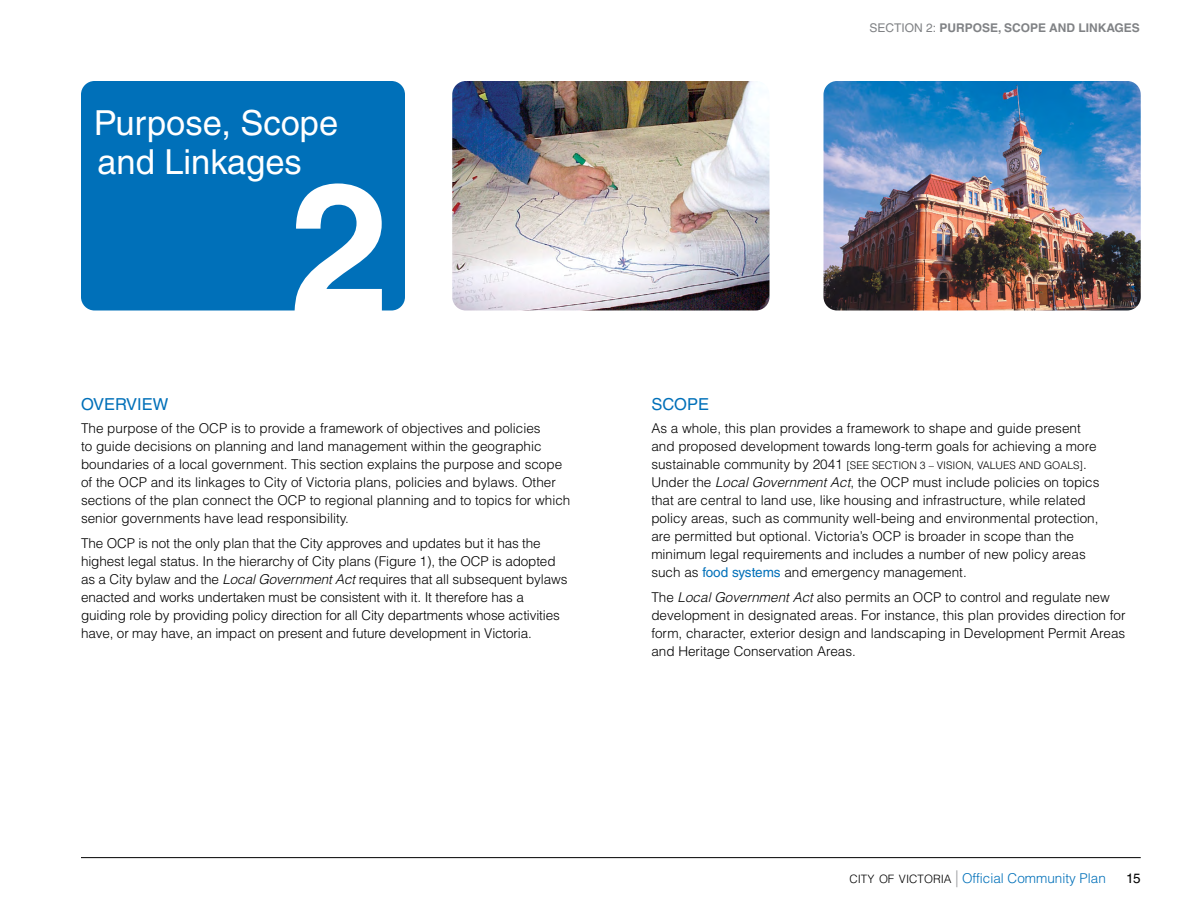
<style>
.page{position:relative;width:1188px;height:918px;background:#fff}
.page>*{position:absolute;margin:0;border:0;box-sizing:border-box;transform-origin:0 0}
.t1{font:700 180px "Helvetica LT Std";color:#fff}
.t2{font:34.5px/39px "Helvetica LT Std";color:#fff}
.t3{font:16.5px "Helvetica LT Std";color:#0070b9}
.t4{font:300 13.5px/18px "Helvetica LT Std";color:#000}
.t5{font:300 13.5px "Helvetica LT Std";color:#0070b9}
.t6{font:13.5px "Helvetica LT Std";color:#000}
.t7{font:700 12px "Helvetica LT Std";color:#808285}
.t8{font:300 10.5px "Helvetica LT Std";color:#000}
.s1{font-style:italic}
.s2{font-weight:400}
.s3{font-size:13.5px}
.s4{font-weight:400;color:#0070b9}
.s5{font-size:11.55px;color:#000}
.s6{font-size:16.8px;color:#939598}
</style>
<div class="page">
<hr style="left:81px;top:857px;width:1060px;height:1px;background:#000">
<div style="left:81px;top:81px;width:324px;height:229px;background:#0070b9;border-radius:14px"></div>
<img style="left:452px;top:81px;width:318px;height:229px">
<img style="left:824px;top:81px;width:317px;height:229px">
<h2 class="t2" style="left:94px;top:103px;width:246px">Purpose, Scope and Linkages</h2>
<h1 class="t1" style="left:290px;top:138px;width:102px">2</h1>
<p class="t3" style="left:81px;top:395px;width:89px">OVERVIEW</p>
<p class="t4" style="left:81px;top:420px;width:491px">The purpose of the OCP is to provide a framework of objectives and policies<br>to guide decisions on planning and land management within the geographic boundaries of a local government. This section explains the purpose and scope of the OCP and its linkages to City of Victoria plans, policies and bylaws. Other sections of the plan connect the OCP to regional planning and to topics for which senior governments have lead responsibility.</p>
<p class="t4" style="left:81px;top:534px;width:488px">The OCP is not the only plan that the City approves and updates but it has the highest legal status. In the hierarchy of City plans (Figure 1), the OCP is adopted as a City bylaw and the <span class="s1">Local Government Act</span> requires that all subsequent bylaws enacted and works undertaken must be consistent with it. It therefore has a guiding role by providing policy direction for all City departments whose activities have, or may have, an impact on present and future development in Victoria.</p>
<p class="t7" style="left:869px;top:20px;width:272px"><span class="s2">SECTION 2:</span> PURPOSE, SCOPE AND LINKAGES</p>
<p class="t3" style="left:651px;top:395px;width:59px">SCOPE</p>
<p class="t4" style="left:651px;top:420px;width:447px">As a whole, this plan provides a framework to shape and guide present and proposed development towards long-term goals for achieving a more</p>
<p class="t8" style="left:651px;top:459px;width:437px"><span class="s3">sustainable community by 2041</span> [SEE SECTION 3 – VISION, VALUES AND GOALS]<span class="s3">.</span></p>
<p class="t4" style="left:651px;top:474px;width:450px">Under the <span class="s1">Local Government Act</span>, the OCP must include policies on topics that are central to land use, like housing and infrastructure, while related policy areas, such as community well-being and environmental protection, are permitted but optional. Victoria’s OCP is broader in scope than the minimum legal requirements and includes a number of new policy areas such as <span class="s4">food systems</span> and emergency management.</p>
<p class="t4" style="left:651px;top:588px;width:476px">The <span class="s1">Local Government Act</span> also permits an OCP to control and regulate new development in designated areas. For instance, this plan provides direction for form, character, exterior design and landscaping in Development Permit Areas and Heritage Conservation Areas.</p>
<p class="t5" style="left:849px;top:869px;width:258px"><span class="s5">CITY OF VICTORIA</span> <span class="s6">|</span> Official Community Plan</p>
<p class="t6" style="left:1126px;top:870px;width:16px">15</p>
</div>
